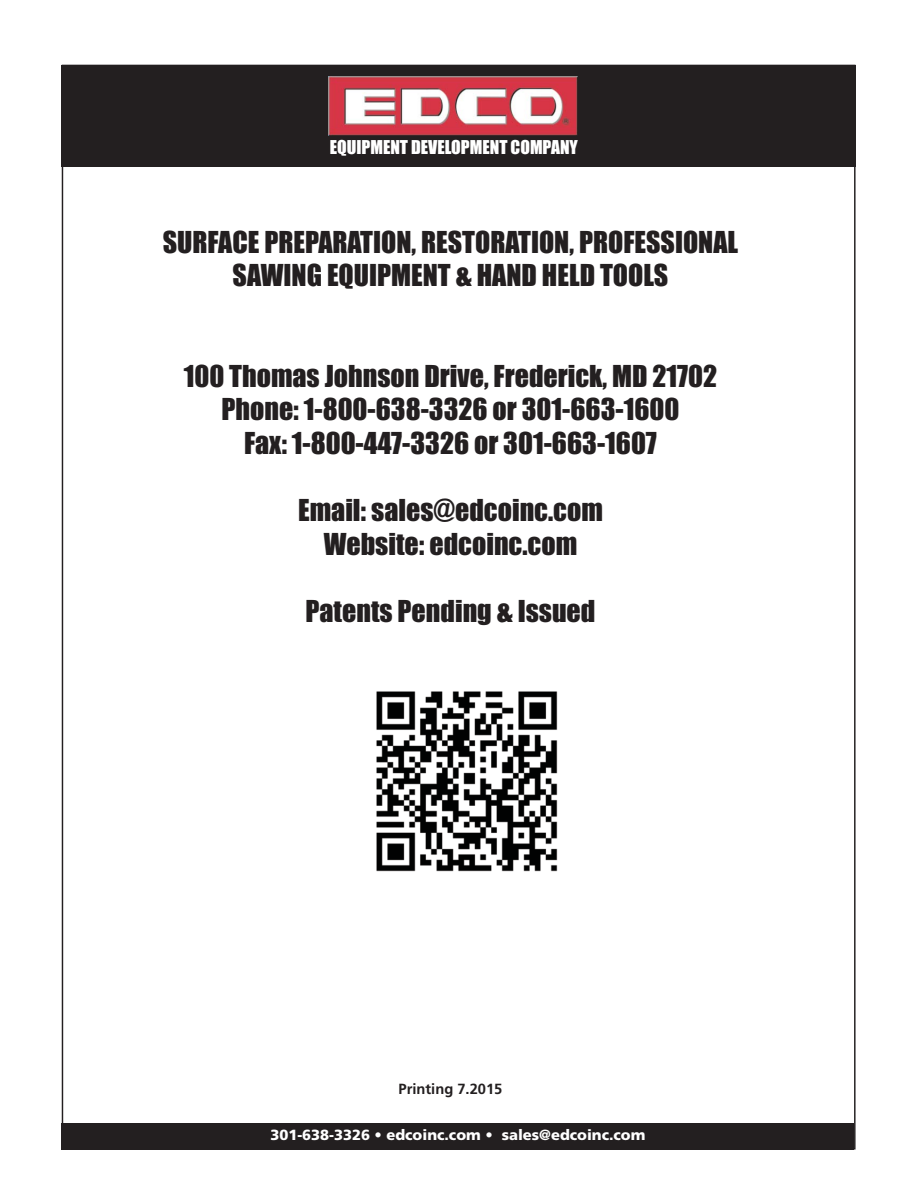
<style>
.page{position:relative;width:918px;height:1188px;background:#fff}
.page>*{position:absolute;margin:0;border:0;box-sizing:border-box;transform-origin:0 0}
.t1{font:27.9px/33.5px "Impact";color:#231f20;text-align:center}
.t2{font:17.7px "Impact";color:#fff}
.t3{font:900 14.7px "Frutiger";color:#fff}
.t4{font:700 14.7px "Frutiger";color:#231f20}
</style>
<div class="page">
<div style="left:61px;top:65px;width:795px;height:102px;background:#231f20"></div>
<div style="left:61px;top:1123px;width:793px;height:27px;background:#231f20"></div>
<img style="left:329px;top:76px;width:248px;height:59px">
<img style="left:376px;top:691px;width:182px;height:181px">
<p class="t2" style="left:330px;top:140px;width:250px">EQUIPMENT DEVELOPMENT COMPANY</p>
<p class="t1" style="left:163px;top:227px;width:577px">SURFACE PREPARATION, RESTORATION, PROFESSIONAL<br>SAWING EQUIPMENT &amp; HAND HELD TOOLS</p>
<p class="t1" style="left:184px;top:361px;width:535px">100 Thomas Johnson Drive, Frederick, MD 21702<br>Phone: 1-800-638-3326 or 301-663-1600<br>Fax: 1-800-447-3326 or 301-663-1607</p>
<p class="t1" style="left:298px;top:495px;width:306px">Email: sales@edcoinc.com<br>Website: edcoinc.com</p>
<p class="t1" style="left:306px;top:595px;width:291px">Patents Pending &amp; Issued</p>
<p class="t4" style="left:399px;top:1083px;width:105px">Printing 7.2015</p>
<p class="t3" style="left:270px;top:1129px;width:377px">301-638-3326 • edcoinc.com • sales@edcoinc.com</p>
</div>
